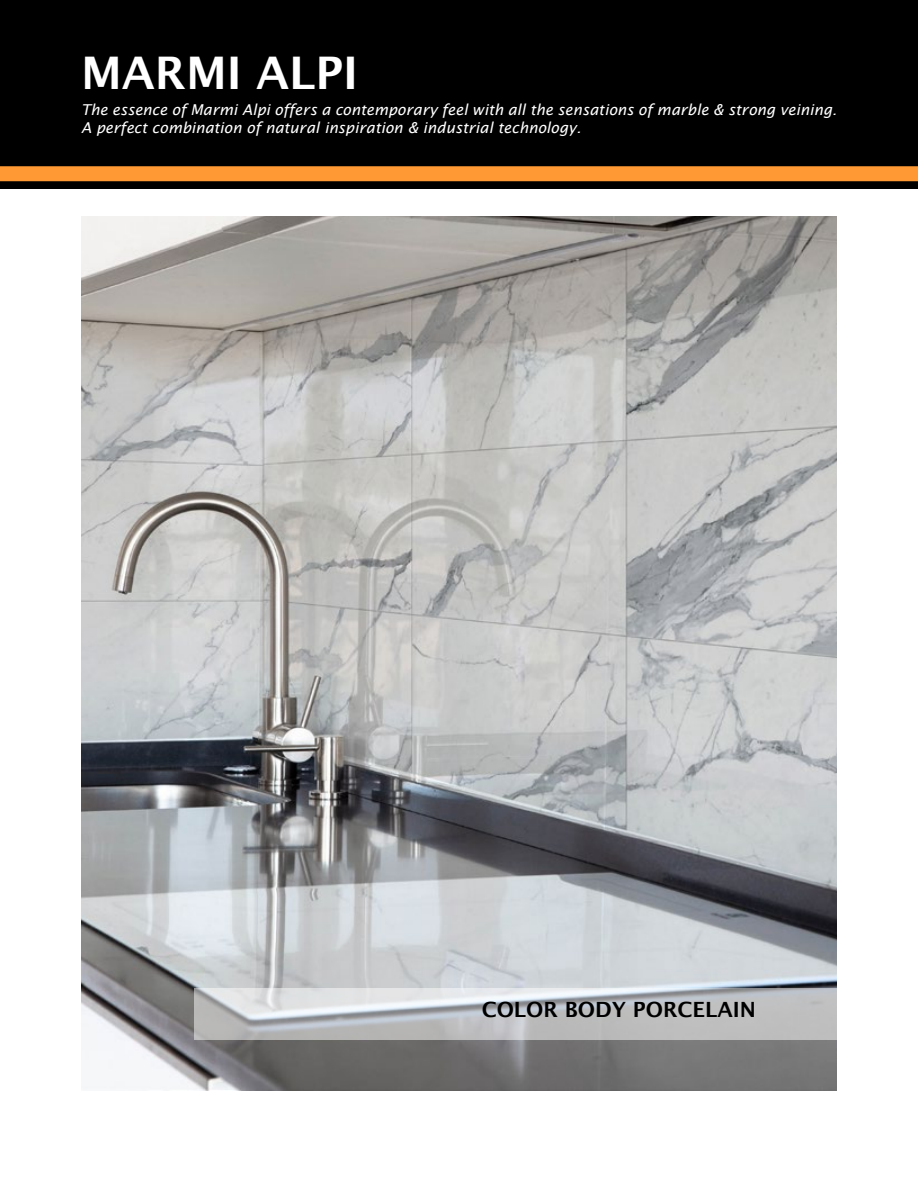
<style>
.page{position:relative;width:918px;height:1188px;background:#fff}
.page>*{position:absolute;margin:0;border:0;box-sizing:border-box;transform-origin:0 0}
.t1{font:600 45px "Lucida Sans";color:#fff}
.t2{font:600 21px "Lucida Sans";color:#000}
.t3{font:italic 15px/18px "Lucida Sans";color:#fff}
</style>
<div class="page">
<div style="left:0;top:0;width:918px;height:189px;background:#000"></div>
<div style="left:0;top:166px;width:918px;height:15px;background:#f93"></div>
<img style="left:81px;top:216px;width:756px;height:875px">
<svg style="left:194px;top:988px;width:643px;height:52px;background:#c2c3c6"></svg>
<h1 class="t1" style="left:81px;top:47px;width:279px">MARMI ALPI</h1>
<p class="t3" style="left:81px;top:101px;width:757px">The essence of Marmi Alpi offers a contemporary feel with all the sensations of marble &amp; strong veining.<br>A perfect combination of natural inspiration &amp; industrial technology.</p>
<h2 class="t2" style="left:482px;top:997px;width:276px">COLOR BODY PORCELAIN</h2>
</div>
